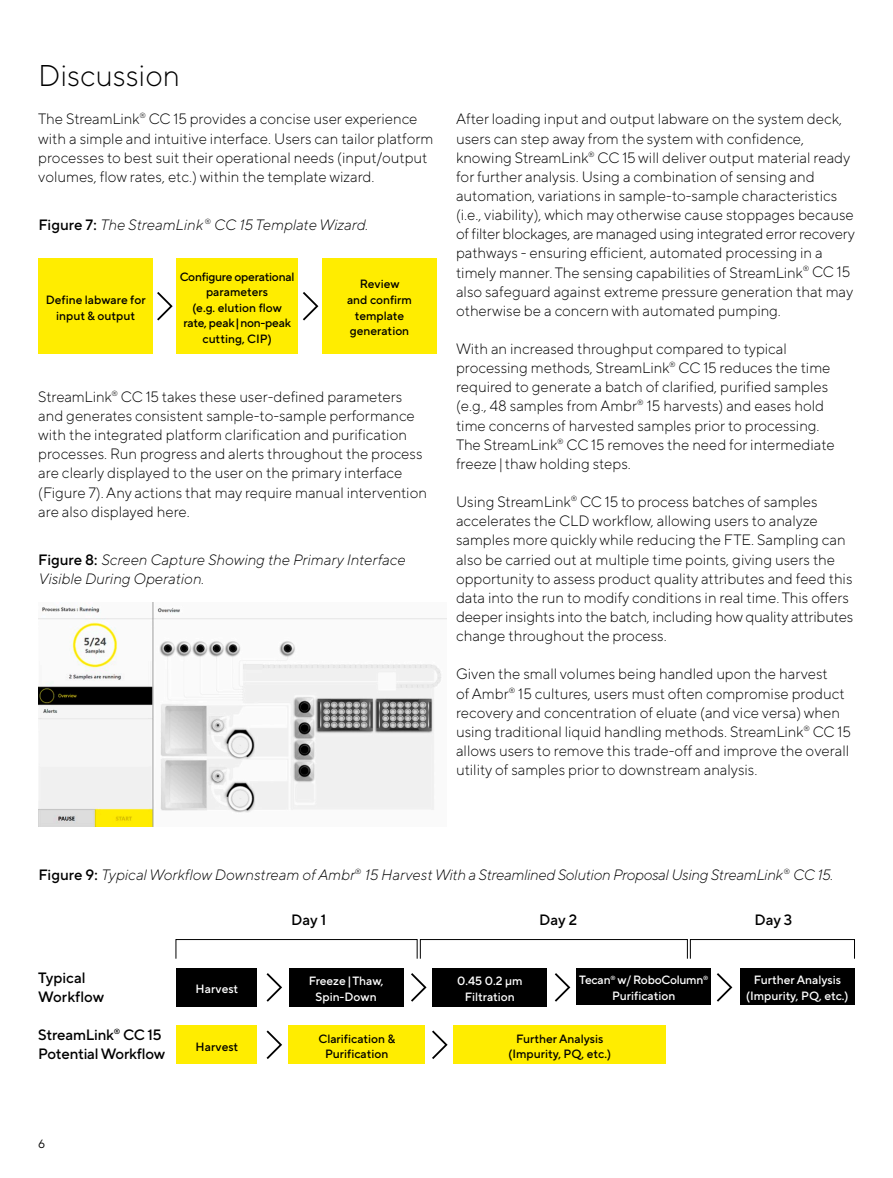
<style>
.page{position:relative;width:893px;height:1178px;background:#fff}
.page>*{position:absolute;margin:0;border:0;box-sizing:border-box;transform-origin:0 0}
.t1{font:300 30px "TT Norms Pro";color:#000}
.t2{font:300 15px/19.2px "TT Norms Pro";color:#000}
.t3{font:italic 300 15px/19.5px "TT Norms Pro";color:#000}
.t4{font:italic 300 15px "TT Norms Pro";letter-spacing:-.02em;color:#000}
.t5{font:500 15px/19.2px "TT Norms Pro";letter-spacing:-.015em;color:#000}
.t6{font:500 12px/15.6px "TT Norms Pro";color:#000;text-align:center}
.t7{font:500 12px/15.6px "TT Norms Pro";color:#fff;text-align:center}
.t8{font:500 12px/15.6px "TT Norms Pro";letter-spacing:-.02em;color:#000;text-align:center}
.t9{font:500 12px/15.6px "TT Norms Pro";letter-spacing:-.02em;color:#fff;text-align:center}
.t10{font:12px "TT Norms Pro";color:#000}
.s1{font-weight:500;font-style:normal}
</style>
<div class="page">
<div style="left:38px;top:258px;width:115px;height:96px;background:#ffed00"></div>
<div style="left:322px;top:258px;width:115px;height:96px;background:#ffed00"></div>
<div style="left:176px;top:258px;width:122px;height:96px;background:#ffed00"></div>
<svg style="left:157px;top:292px;width:16px;height:28px"></svg>
<svg style="left:303px;top:292px;width:15px;height:28px"></svg>
<img style="left:38px;top:603px;width:409px;height:224px">
<div style="left:176px;top:939px;width:241px;height:20px;border:1px solid #000"></div>
<div style="left:420px;top:939px;width:268px;height:20px;border:1px solid #000"></div>
<div style="left:690px;top:939px;width:165px;height:20px;border:1px solid #000"></div>
<div style="left:177px;top:968px;width:80px;height:38px;background:#000"></div>
<div style="left:289px;top:968px;width:115px;height:38px;background:#000"></div>
<div style="left:432px;top:968px;width:115px;height:38px;background:#000"></div>
<div style="left:577px;top:968px;width:134px;height:37px;background:#000"></div>
<div style="left:740px;top:968px;width:115px;height:37px;background:#000"></div>
<div style="left:177px;top:1025px;width:80px;height:39px;background:#ffed00"></div>
<div style="left:289px;top:1025px;width:136px;height:39px;background:#ffed00"></div>
<div style="left:453px;top:1025px;width:213px;height:39px;background:#ffed00"></div>
<svg style="left:267px;top:973px;width:15px;height:29px"></svg>
<svg style="left:267px;top:1030px;width:15px;height:29px"></svg>
<svg style="left:432px;top:1030px;width:16px;height:29px"></svg>
<svg style="left:411px;top:973px;width:16px;height:29px"></svg>
<svg style="left:555px;top:973px;width:15px;height:29px"></svg>
<svg style="left:717px;top:973px;width:15px;height:29px"></svg>
<h1 class="t1" style="left:38px;top:54px;width:143px">Discussion</h1>
<p class="t2" style="left:38px;top:108px;width:397px">The StreamLink<sup>®</sup> CC 15 provides a concise user experience with a simple and intuitive interface. Users can tailor platform processes to best suit their operational needs (input/output volumes, flow rates, etc.) within the template wizard.</p>
<p class="t2" style="left:456px;top:108px;width:400px">After loading input and output labware on the system deck, users can step away from the system with confidence, knowing StreamLink<sup>®</sup> CC 15 will deliver output material ready for further analysis. Using a combination of sensing and automation, variations in sample-to-sample characteristics (i.e., viability), which may otherwise cause stoppages because of filter blockages, are managed using integrated error recovery pathways - ensuring efficient, automated processing in a timely manner. The sensing capabilities of StreamLink<sup>®</sup> CC 15 also safeguard against extreme pressure generation that may otherwise be a concern with automated pumping.</p>
<p class="t3" style="left:39px;top:213px;width:331px"><span class="s1">Figure 7:</span> The StreamLink <sup>®</sup> CC 15 Template Wizard.</p>
<p class="t8" style="left:180px;top:268px;width:116px">Configure operational parameters<br>(e.g. elution flow rate, peak|non-peak cutting, CIP)</p>
<p class="t6" style="left:347px;top:276px;width:66px">Review<br>and confirm template generation</p>
<p class="t6" style="left:46px;top:291px;width:101px">Define labware for input &amp; output</p>
<p class="t2" style="left:456px;top:338px;width:380px">With an increased throughput compared to typical processing methods, StreamLink<sup>®</sup> CC 15 reduces the time required to generate a batch of clarified, purified samples (e.g., 48 samples from Ambr<sup>®</sup> 15 harvests) and eases hold time concerns of harvested samples prior to processing.<br>The StreamLink<sup>®</sup> CC 15 removes the need for intermediate freeze|thaw holding steps.</p>
<p class="t2" style="left:38px;top:386px;width:390px">StreamLink<sup>®</sup> CC 15 takes these user-defined parameters and generates consistent sample-to-sample performance with the integrated platform clarification and purification processes. Run progress and alerts throughout the process are clearly displayed to the user on the primary interface (Figure 7). Any actions that may require manual intervention are also displayed here.</p>
<p class="t2" style="left:456px;top:491px;width:399px">Using StreamLink<sup>®</sup> CC 15 to process batches of samples accelerates the CLD workflow, allowing users to analyze samples more quickly while reducing the FTE. Sampling can also be carried out at multiple time points, giving users the opportunity to assess product quality attributes and feed this data into the run to modify conditions in real time. This offers deeper insights into the batch, including how quality attributes change throughout the process.</p>
<p class="t2" style="left:456px;top:663px;width:396px">Given the small volumes being handled upon the harvest<br>of Ambr<sup>®</sup> 15 cultures, users must often compromise product recovery and concentration of eluate (and vice versa) when using traditional liquid handling methods. StreamLink<sup>®</sup> CC 15 allows users to remove this trade-off and improve the overall utility of samples prior to downstream analysis.</p>
<p class="t3" style="left:38px;top:548px;width:368px"><span class="s1">Figure 8:</span> Screen Capture Showing the Primary Interface<br>Visible During Operation.</p>
<p class="t4" style="left:39px;top:864px;width:796px"><span class="s1">Figure 9:</span> Typical Workflow Downstream of Ambr<sup>®</sup> 15 Harvest With a Streamlined Solution Proposal Using StreamLink<sup>®</sup> CC 15.</p>
<p class="t5" style="left:38px;top:966px;width:67px">Typical<br>Workflow</p>
<p class="t5" style="left:38px;top:1024px;width:128px">StreamLink<sup>®</sup> CC 15<br>Potential Workflow</p>
<p class="t10" style="left:38px;top:1135px;width:9px">6</p>
<p class="t5" style="left:291px;top:909px;width:37px">Day 1</p>
<p class="t5" style="left:539px;top:909px;width:39px">Day 2</p>
<p class="t5" style="left:754px;top:909px;width:39px">Day 3</p>
<p class="t7" style="left:196px;top:980px;width:44px">Harvest</p>
<p class="t7" style="left:309px;top:972px;width:76px">Freeze|Thaw,<br>Spin-Down</p>
<p class="t7" style="left:457px;top:972px;width:67px">0.45 0.2 μm<br>Filtration</p>
<p class="t9" style="left:579px;top:971px;width:130px">Tecan<sup>®</sup> w/ RoboColumn<sup>®<br></sup>Purification</p>
<p class="t7" style="left:746px;top:971px;width:104px">Further Analysis (Impurity, PQ, etc.)</p>
<p class="t6" style="left:196px;top:1037px;width:44px">Harvest</p>
<p class="t6" style="left:318px;top:1030px;width:78px">Clarification &amp;<br>Purification</p>
<p class="t6" style="left:508px;top:1030px;width:104px">Further Analysis (Impurity, PQ, etc.)</p>
</div>
